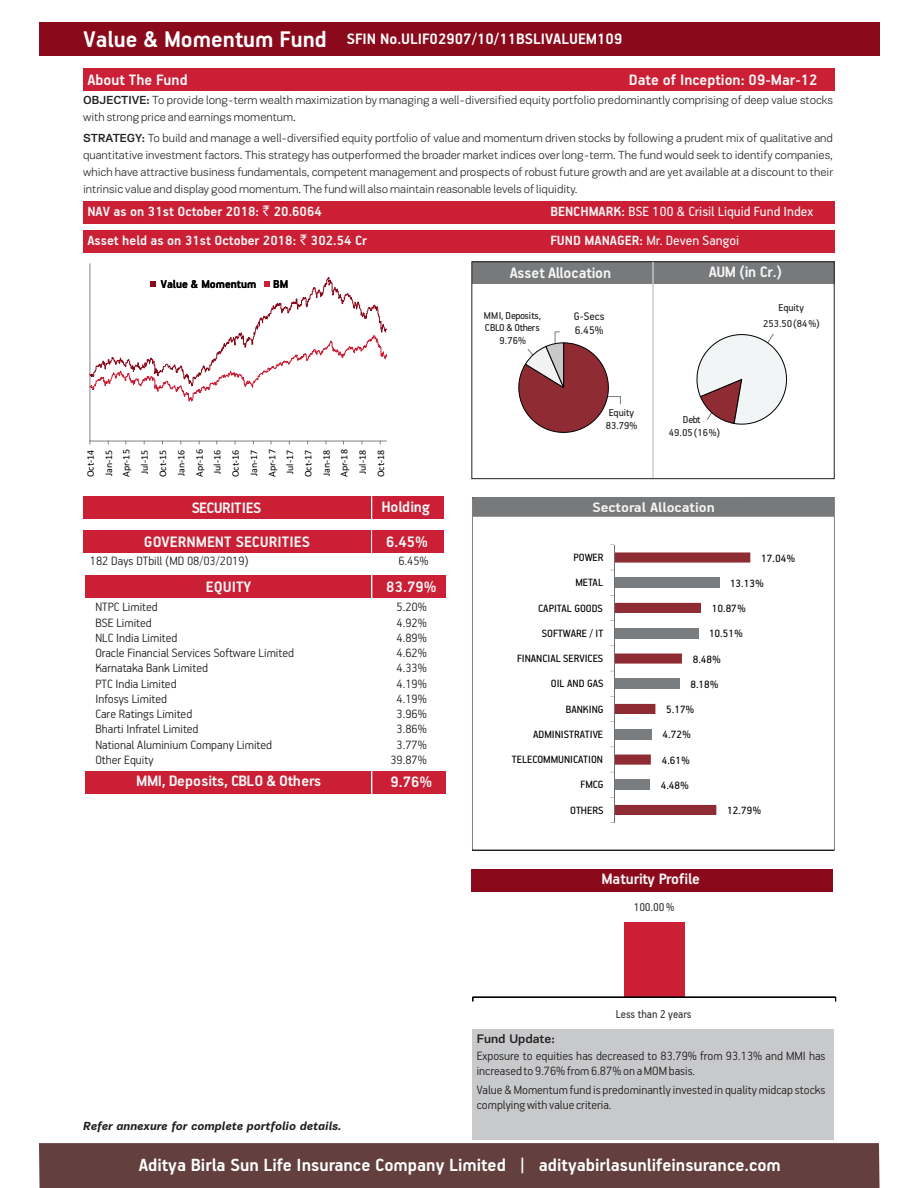
<style>
.page{position:relative;width:918px;height:1188px;background:#fff}
.page>*{position:absolute;margin:0;border:0;box-sizing:border-box;transform-origin:0 0}
.t1{font:700 19.8px "PF Handbook Pro";color:#fff}
.t2{font:700 16.95px "PF Handbook Pro";color:#f5f5f5}
.t3{font:700 16.95px "PF Handbook Pro";color:#fff}
.t4{font:700 16.95px "PF Handbook Pro";letter-spacing:-.02em;color:#f5f5f5}
.t5{font:700 16.95px "PF Handbook Pro";letter-spacing:-.03em;color:#f5f5f5}
.t6{font:700 15.3px "PF Handbook Pro";color:#f5f5f5;scale:1.11 1}
.t7{font:700 15px/29.4px "PF Handbook Pro";color:#f5f5f5}
.t8{font:15px "PF Handbook Pro";color:#f5f5f5}
.t9{font:300 13.5px/15.3px "PF Handbook Pro";color:#231f20}
.t10{font:12.75px "PF Handbook Pro";color:#333;scale:.93 1}
.t11{font:700 12.75px "PF Handbook Pro";color:#020304}
.t12{font:500 12.75px "PF Encore Sans Pro";color:#231f20}
.t13{font:12.3px/14.9px "PF Handbook Pro";color:#231f20}
.t14{font:300 12px/17px "PF Encore Sans Pro";color:#231f20}
.t15{font:italic 700 12px "PF Encore Sans Pro";color:#231f20}
.t16{font:11.85px "PF Handbook Pro";color:#000}
.t17{font:11.25px/13.2px "PF Handbook Pro";color:#231f20;text-align:center}
.t18{font:11.25px/12.8px "PF Handbook Pro";letter-spacing:-.03em;color:#231f20;text-align:center}
.t19{font:9.9px/18.1px "Calibri";color:#000;text-align:center}
.s1{font-size:25.35px}
.s2{font-weight:500}
.s3{font-family:"Rupee";font-weight:400}
.s4{font-weight:700}
</style>
<div class="page">
<div style="left:39px;top:22px;width:841px;height:33px;background:#8a0a1c"></div>
<div style="left:83px;top:68px;width:751px;height:23px;background:#ca1f35"></div>
<div style="left:83px;top:201px;width:751px;height:22px;background:#ca1f35"></div>
<div style="left:83px;top:230px;width:751px;height:23px;background:#ca1f35"></div>
<div style="left:83px;top:497px;width:361px;height:22px;background:#ca1f35"></div>
<div style="left:85px;top:575px;width:361px;height:22px;background:#ca1f35"></div>
<div style="left:85px;top:771px;width:361px;height:22px;background:#ca1f35"></div>
<div style="left:39px;top:1143px;width:841px;height:45px;background:#63403d"></div>
<hr style="left:371px;top:480px;width:1px;height:403px;background:#fff">
<div style="left:83px;top:531px;width:361px;height:22px;background:#ca1f35"></div>
<hr style="left:371px;top:499px;width:1px;height:337px;background:#fff">
<hr style="left:90px;top:264px;width:1px;height:177px;background:#808080">
<hr style="left:90px;top:441px;width:296px;height:1px;background:#808080">
<svg style="left:90px;top:277px;width:297px;height:127px"></svg>
<div style="left:472px;top:262px;width:362px;height:22px;background:#77797b"></div>
<div style="left:472px;top:1029px;width:362px;height:111px;background:#c7c9cb"></div>
<div style="left:471px;top:261px;width:364px;height:218px;border:1px solid #231f20"></div>
<div style="left:472px;top:497px;width:362px;height:20px;background:#77797b"></div>
<hr style="left:652px;top:262px;width:2px;height:216px;background:#c7c9cb">
<div style="left:471px;top:869px;width:362px;height:22px;background:#8a0a1c"></div>
<div style="left:624px;top:922px;width:60px;height:75px;background:#ca1f35"></div>
<svg style="left:473px;top:997px;width:363px;height:4px"></svg>
<svg style="left:696px;top:333px;width:91px;height:92px"></svg>
<hr style="left:614px;top:545px;width:1px;height:278px;background:#6d6f71">
<svg style="left:610px;top:552px;width:140px;height:263px"></svg>
<svg style="left:518px;top:331px;width:103px;height:102px"></svg>
<h2 class="t3" style="left:84px;top:31px;width:540px"><span class="s1">Value &amp; Momentum Fund</span> SFIN No.ULIF02907/10/11BSLIVALUEM109</h2>
<h2 class="t2" style="left:87px;top:72px;width:102px">About The Fund</h2>
<h2 class="t2" style="left:629px;top:72px;width:190px">Date of Inception: 09-Mar-12</h2>
<p class="t14" style="left:83px;top:92px;width:751px"><span class="s2">OBJECTIVE:</span> To provide long-term wealth maximization by managing a well-diversified equity portfolio predominantly comprising of deep value stocks with strong price and earnings momentum.</p>
<p class="t14" style="left:83px;top:130px;width:751px;text-align:justify"><span class="s2">STRATEGY:</span> To build and manage a well-diversified equity portfolio of value and momentum driven stocks by following a prudent mix of qualitative and quantitative investment factors. This strategy has outperformed the broader market indices over long-term. The fund would seek to identify companies, which have attractive business fundamentals, competent management and prospects of robust future growth and are yet available at a discount to their intrinsic value and display good momentum. The fund will also maintain reasonable levels of liquidity.</p>
<p class="t7" style="left:87px;top:198px;width:281px">NAV as on 31st October 2018: <span class="s3">`</span> 20.6064<br>Asset held as on 31st October 2018: <span class="s3">`</span> 302.54 Cr</p>
<p class="t8" style="left:550px;top:204px;width:264px"><span class="s4">BENCHMARK:</span> BSE 100 &amp; Crisil Liquid Fund Index</p>
<p class="t8" style="left:550px;top:234px;width:190px"><span class="s4">FUND MANAGER:</span> Mr. Deven Sangoi</p>
<p class="t11" style="left:161px;top:279px;width:97px">Value &amp; Momentum</p>
<p class="t11" style="left:273px;top:279px;width:17px">BM</p>
<p class="t19" style="left:82px;top:477px;width:29px;rotate:-90deg">Oct-14<br>Jan-15<br>Apr-15<br>Jul-15<br>Oct-15<br>Jan-16<br>Apr-16<br>Jul-16<br>Oct-16<br>Jan-17<br>Apr-17<br>Jul-17<br>Oct-17<br>Jan-18<br>Apr-18<br>Jul-18<br>Oct-18</p>
<h2 class="t5" style="left:192px;top:501px;width:71px">SECURITIES</h2>
<h2 class="t2" style="left:382px;top:500px;width:50px">Holding</h2>
<h2 class="t2" style="left:144px;top:534px;width:168px">GOVERNMENT SECURITIES</h2>
<h2 class="t2" style="left:386px;top:534px;width:44px">6.45%</h2>
<p class="t9" style="left:90px;top:554px;width:160px">182 Days DTbill (MD 08/03/2019)</p>
<p class="t9" style="left:398px;top:554px;width:32px">6.45%</p>
<h2 class="t2" style="left:206px;top:579px;width:47px">EQUITY</h2>
<h2 class="t2" style="left:386px;top:579px;width:52px">83.79%</h2>
<p class="t9" style="left:95px;top:600px;width:64px">NTPC Limited</p>
<p class="t9" style="left:397px;top:600px;width:32px">5.20%</p>
<p class="t9" style="left:95px;top:616px;width:58px">BSE Limited</p>
<p class="t9" style="left:397px;top:616px;width:32px">4.92%</p>
<p class="t9" style="left:95px;top:631px;width:83px">NLC India Limited</p>
<p class="t9" style="left:397px;top:631px;width:32px">4.89%</p>
<p class="t9" style="left:95px;top:646px;width:200px">Oracle Financial Services Software Limited</p>
<p class="t9" style="left:397px;top:646px;width:32px">4.62%</p>
<p class="t9" style="left:95px;top:661px;width:114px">Karnataka Bank Limited</p>
<p class="t9" style="left:397px;top:661px;width:32px">4.33%</p>
<p class="t9" style="left:95px;top:677px;width:83px">PTC India Limited</p>
<p class="t9" style="left:397px;top:677px;width:32px">4.19%</p>
<p class="t9" style="left:95px;top:692px;width:73px">Infosys Limited</p>
<p class="t9" style="left:397px;top:692px;width:32px">4.19%</p>
<p class="t9" style="left:95px;top:707px;width:98px">Care Ratings Limited</p>
<p class="t9" style="left:397px;top:707px;width:32px">3.96%</p>
<p class="t9" style="left:95px;top:722px;width:105px">Bharti Infratel Limited</p>
<p class="t9" style="left:397px;top:722px;width:32px">3.86%</p>
<p class="t9" style="left:95px;top:738px;width:178px">National Aluminium Company Limited</p>
<p class="t9" style="left:397px;top:738px;width:32px">3.77%</p>
<p class="t9" style="left:95px;top:753px;width:60px">Other Equity</p>
<p class="t9" style="left:390px;top:753px;width:38px">39.87%</p>
<h2 class="t4" style="left:136px;top:773px;width:187px">MMI, Deposits, CBLO &amp; Others</h2>
<h2 class="t2" style="left:391px;top:775px;width:43px">9.76%</h2>
<p class="t15" style="left:83px;top:1121px;width:260px">Refer annexure for complete portfolio details.</p>
<h2 class="t2" style="left:510px;top:265px;width:103px">Asset Allocation</h2>
<h2 class="t2" style="left:709px;top:265px;width:75px">AUM (in Cr.)</h2>
<p class="t18" style="left:484px;top:309px;width:59px">MMI, Deposits,<br>CBLO &amp; Others<br>9.76%</p>
<p class="t13" style="left:574px;top:309px;width:32px">G-Secs<br>6.45%</p>
<p class="t17" style="left:763px;top:301px;width:58px;line-height:15.9px">Equity<br>253.50 (84%)</p>
<p class="t17" style="left:606px;top:407px;width:33px;line-height:12.8px;text-align:left">Equity<br>83.79%</p>
<p class="t17" style="left:669px;top:414px;width:53px">Debt<br>49.05 (16%)</p>
<p class="t6" style="left:593px;top:500px;width:112px">Sectoral Allocation</p>
<p class="t16" style="left:573px;top:552px;width:32px">POWER</p>
<p class="t16" style="left:576px;top:577px;width:29px">METAL</p>
<p class="t16" style="left:761px;top:553px;width:35px">17.04%</p>
<p class="t16" style="left:730px;top:578px;width:35px">13.13%</p>
<p class="t16" style="left:538px;top:603px;width:66px">CAPITAL GOODS</p>
<p class="t16" style="left:712px;top:603px;width:35px">10.87%</p>
<p class="t16" style="left:542px;top:628px;width:63px">SOFTWARE / IT</p>
<p class="t16" style="left:709px;top:628px;width:35px">10.51%</p>
<p class="t16" style="left:517px;top:653px;width:88px">FINANCIAL SERVICES</p>
<p class="t16" style="left:693px;top:654px;width:30px">8.48%</p>
<p class="t16" style="left:551px;top:679px;width:54px">OIL AND GAS</p>
<p class="t16" style="left:690px;top:679px;width:30px">8.18%</p>
<p class="t16" style="left:566px;top:704px;width:39px">BANKING</p>
<p class="t16" style="left:666px;top:704px;width:30px">5.17%</p>
<p class="t16" style="left:533px;top:729px;width:71px">ADMINISTRATIVE</p>
<p class="t16" style="left:663px;top:729px;width:30px">4.72%</p>
<p class="t16" style="left:512px;top:754px;width:93px">TELECOMMUNICATION</p>
<p class="t16" style="left:662px;top:755px;width:30px">4.61%</p>
<p class="t16" style="left:581px;top:780px;width:24px">FMCG</p>
<p class="t16" style="left:661px;top:780px;width:30px">4.48%</p>
<p class="t16" style="left:570px;top:805px;width:35px">OTHERS</p>
<p class="t16" style="left:727px;top:805px;width:35px">12.79%</p>
<h2 class="t4" style="left:602px;top:872px;width:100px">Maturity Profile</h2>
<p class="t10" style="left:634px;top:902px;width:45px">100.00 %</p>
<p class="t10" style="left:616px;top:1008px;width:83px">Less than 2 years</p>
<p class="t12" style="left:477px;top:1034px;width:80px">Fund Update:</p>
<p class="t9" style="left:477px;top:1049px;width:350px">Exposure to equities has decreased to 83.79% from 93.13% and MMI has increased to 9.76% from 6.87% on a MOM basis.</p>
<p class="t9" style="left:477px;top:1083px;width:350px">Value &amp; Momentum fund is predominantly invested in quality midcap stocks complying with value criteria.</p>
<h1 class="t1" style="left:139px;top:1156px;width:644px">Aditya Birla Sun Life Insurance Company Limited | adityabirlasunlifeinsurance.com</h1>
</div>
